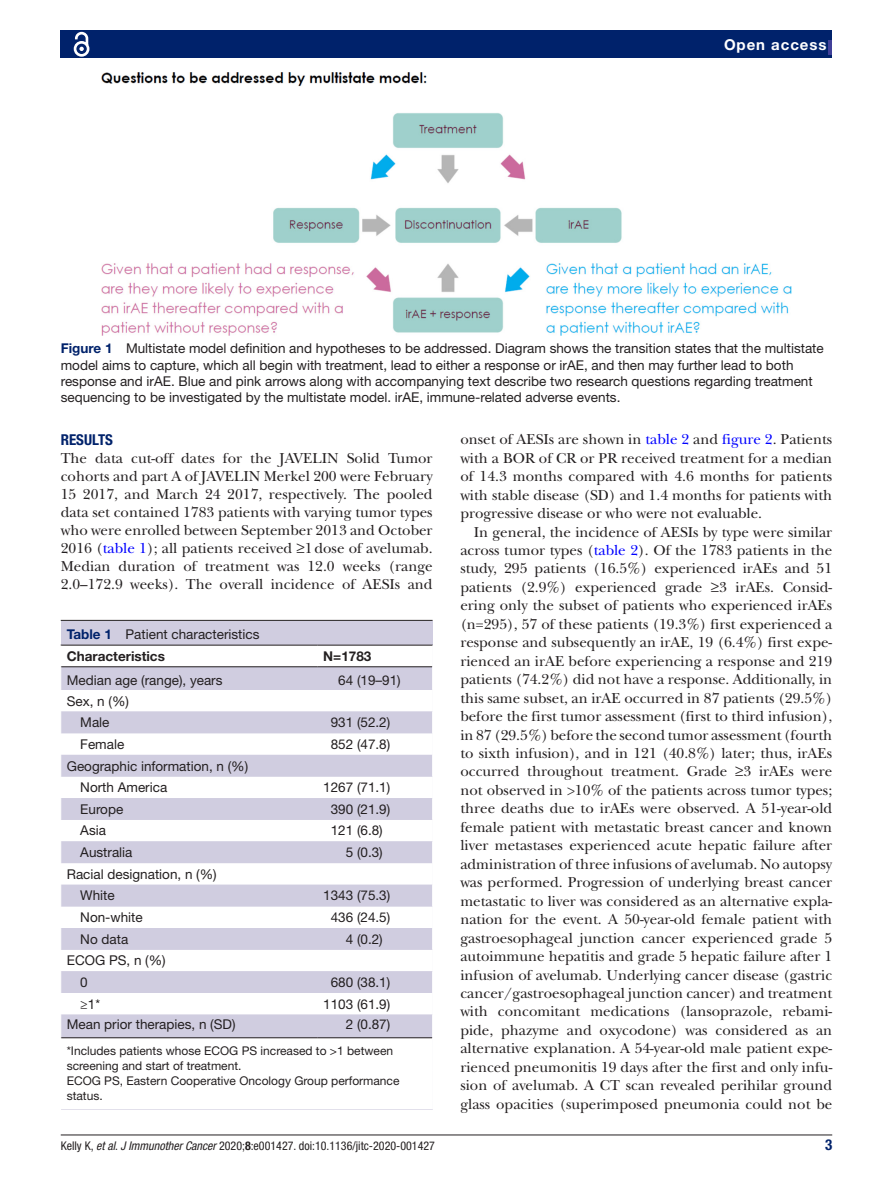
<style>
.page{position:relative;width:893px;height:1191px;background:#fff}
.page>*{position:absolute;margin:0;border:0;box-sizing:border-box;transform-origin:0 0}
.t1{font:15px/18.5px "New Baskerville";color:#231f20;text-align:justify}
.t2{font:700 15px "Helvetica Neue LT Std";letter-spacing:.065em;color:#fff}
.t3{font:700 condensed 15px "Helvetica Neue LT Std";color:#00226b}
.t4{font:13.5px/21.6px "Helvetica Neue LT Std";color:#231f20}
.t5{font:700 13.5px "Helvetica Neue LT Std";color:#231f20}
.t6{font:12px/15px "Helvetica Neue LT Std";color:#231f20}
.t7{font:condensed 12px "Helvetica Neue LT Std";color:#231f20}
.s1{font-weight:700;color:#00226b}
.s2{color:#00f}
.s3{font-weight:700}
.s4{font-style:italic}
</style>
<div class="page">
<hr style="left:61px;top:1134px;width:771px;height:1px;background:#231f20">
<div style="left:61px;top:31px;width:771px;height:27px;background:#00226b"></div>
<hr style="left:828px;top:40px;width:4px;height:15px;background:#414099">
<svg style="left:73px;top:31px;width:17px;height:26px"></svg>
<img style="left:102px;top:73px;width:689px;height:263px">
<div style="left:61px;top:621px;width:372px;height:488px;background:#d0cde0"></div>
<hr style="left:61px;top:620px;width:372px;height:1px;background:#231f20">
<div style="left:61px;top:646px;width:371px;height:463px;background:#fff"></div>
<svg style="left:61px;top:667px;width:371px;height:370px"></svg>
<hr style="left:61px;top:645px;width:256px;height:1px;background:#231f20">
<hr style="left:61px;top:666px;width:256px;height:1px;background:#231f20">
<hr style="left:317px;top:645px;width:116px;height:1px;background:#231f20">
<hr style="left:317px;top:666px;width:115px;height:1px;background:#231f20">
<hr style="left:317px;top:1037px;width:115px;height:1px;background:#231f20">
<hr style="left:61px;top:1037px;width:256px;height:1px;background:#231f20">
<svg style="left:432px;top:645px;width:1px;height:392px"></svg>
<hr style="left:432px;top:1037px;width:1px;height:72px;background:#fff">
<hr style="left:67px;top:1069px;width:366px;height:2px;background:#fff">
<hr style="left:67px;top:1099px;width:366px;height:2px;background:#fff">
<p class="t2" style="left:724px;top:35px;width:104px">Open access</p>
<p class="t4" style="left:61px;top:340px;width:764px;line-height:16.2px"><span class="s1">Figure 1</span> Multistate model definition and hypotheses to be addressed. Diagram shows the transition states that the multistate model aims to capture, which all begin with treatment, lead to either a response or irAE, and then may further lead to both response and irAE. Blue and pink arrows along with accompanying text describe two research questions regarding treatment sequencing to be investigated by the multistate model. irAE, immune-related adverse events.</p>
<p class="t3" style="left:61px;top:430px;width:54px">RESULTS</p>
<p class="t1" style="left:61px;top:449px;width:373px;line-height:18px">The data cut-off dates for the JAVELIN Solid Tumor cohorts and part A of JAVELIN Merkel 200 were February 15 2017, and March 24 2017, respectively. The pooled data set contained 1783 patients with varying tumor types who were enrolled between September 2013 and October 2016 (<span class="s2">table 1</span>); all patients received ≥1dose of avelumab.<br>Median duration of treatment was 12.0 weeks (range 2.0–172.9 weeks). The overall incidence of AESIs and</p>
<p class="t4" style="left:67px;top:623px;width:194px;line-height:22px"><span class="s1">Table 1</span> Patient characteristics<br><span class="s3">Characteristics</span></p>
<p class="t5" style="left:323px;top:647px;width:50px">N=1783</p>
<p class="t4" style="left:67px;top:669px;width:157px">Median age (range), years</p>
<p class="t4" style="left:338px;top:669px;width:64px">64 (19–91)</p>
<p class="t4" style="left:67px;top:690px;width:64px;text-align:center">Sex, n (%)<br>Male</p>
<p class="t4" style="left:331px;top:711px;width:61px">931 (52.2)</p>
<p class="t4" style="left:80px;top:733px;width:46px">Female</p>
<p class="t4" style="left:331px;top:733px;width:61px">852 (47.8)</p>
<p class="t4" style="left:80px;top:754px;width:170px;text-indent:-14px">Geographic information, n (%)<br>North America</p>
<p class="t4" style="left:323px;top:776px;width:69px">1267 (71.1)</p>
<p class="t4" style="left:80px;top:798px;width:45px">Europe</p>
<p class="t4" style="left:331px;top:798px;width:61px">390 (21.9)</p>
<p class="t4" style="left:80px;top:819px;width:27px">Asia</p>
<p class="t4" style="left:331px;top:819px;width:54px">121 (6.8)</p>
<p class="t4" style="left:80px;top:841px;width:54px">Australia</p>
<p class="t4" style="left:346px;top:841px;width:39px">5 (0.3)</p>
<p class="t4" style="left:80px;top:863px;width:138px;text-indent:-14px">Racial designation, n (%)<br>White</p>
<p class="t4" style="left:323px;top:884px;width:69px">1343 (75.3)</p>
<p class="t4" style="left:80px;top:906px;width:64px">Non-white</p>
<p class="t4" style="left:331px;top:906px;width:61px">436 (24.5)</p>
<p class="t4" style="left:80px;top:928px;width:50px">No data</p>
<p class="t4" style="left:346px;top:928px;width:39px">4 (0.2)</p>
<p class="t4" style="left:80px;top:949px;width:87px;text-indent:-14px">ECOG PS, n (%)<br>0</p>
<p class="t4" style="left:331px;top:971px;width:61px">680 (38.1)</p>
<p class="t4" style="left:80px;top:993px;width:21px">≥1*</p>
<p class="t4" style="left:323px;top:993px;width:69px">1103 (61.9)</p>
<p class="t4" style="left:67px;top:1013px;width:170px">Mean prior therapies, n (SD)</p>
<p class="t4" style="left:346px;top:1013px;width:46px">2 (0.87)</p>
<p class="t6" style="left:67px;top:1043px;width:334px">*Includes patients whose ECOG PS increased to &gt;1 between screening and start of treatment.<br>ECOG PS, Eastern Cooperative Oncology Group performance status.</p>
<p class="t1" style="left:460px;top:430px;width:373px">onset of AESIs are shown in <span class="s2">table 2</span> and <span class="s2">figure 2</span>. Patients with a BOR of CR or PR received treatment for a median of 14.3 months compared with 4.6 months for patients with stable disease (SD) and 1.4 months for patients with progressive disease or who were not evaluable.</p>
<p class="t1" style="left:460px;top:522px;width:373px;text-indent:14px">In general, the incidence of AESIs by type were similar across tumor types (<span class="s2">table 2</span>). Of the 1783 patients in the study, 295 patients (16.5%) experienced irAEs and 51 patients (2.9%) experienced grade ≥3 irAEs. Consid&shy;ering only the subset of patients who experienced irAEs (n=295), 57 of these patients (19.3%) first experienced a response and subsequently an irAE, 19 (6.4%) first expe&shy;rienced an irAE before experiencing a response and 219 patients (74.2%) did not have a response. Additionally, in this same subset, an irAE occurred in 87 patients (29.5%) before the first tumor assessment (first to third infusion), in 87 (29.5%) before the second tumor assessment (fourth to sixth infusion), and in 121 (40.8%) later; thus, irAEs occurred throughout treatment. Grade ≥3 irAEs were not observed in &gt;10% of the patients across tumor types; three deaths due to irAEs were observed. A 51-year-old female patient with metastatic breast cancer and known liver metastases experienced acute hepatic failure after administration of three infusions of avelumab. No autopsy was performed. Progression of underlying breast cancer metastatic to liver was considered as an alternative expla&shy;nation for the event. A 50-year-old female patient with gastroesophageal junction cancer experienced grade 5 autoimmune hepatitis and grade 5 hepatic failure after 1 infusion of avelumab. Underlying cancer disease (gastric cancer/gastroesophageal junction cancer) and treatment with concomitant medications (lansoprazole, rebami&shy;pide, phazyme and oxycodone) was considered as an alternative explanation. A 54-year-old male patient expe&shy;rienced pneumonitis 19 days after the first and only infu&shy;sion of avelumab. A CT scan revealed perihilar ground glass opacities (superimposed pneumonia could not be</p>
<p class="t7" style="left:61px;top:1138px;width:376px">Kelly K, <span class="s4">et al</span>. <span class="s4">J Immunother Cancer</span> 2020;<span class="s3">8</span>:e001427. doi:10.1136/jitc-2020-001427</p>
<p class="t3" style="left:825px;top:1135px;width:9px">3</p>
</div>
